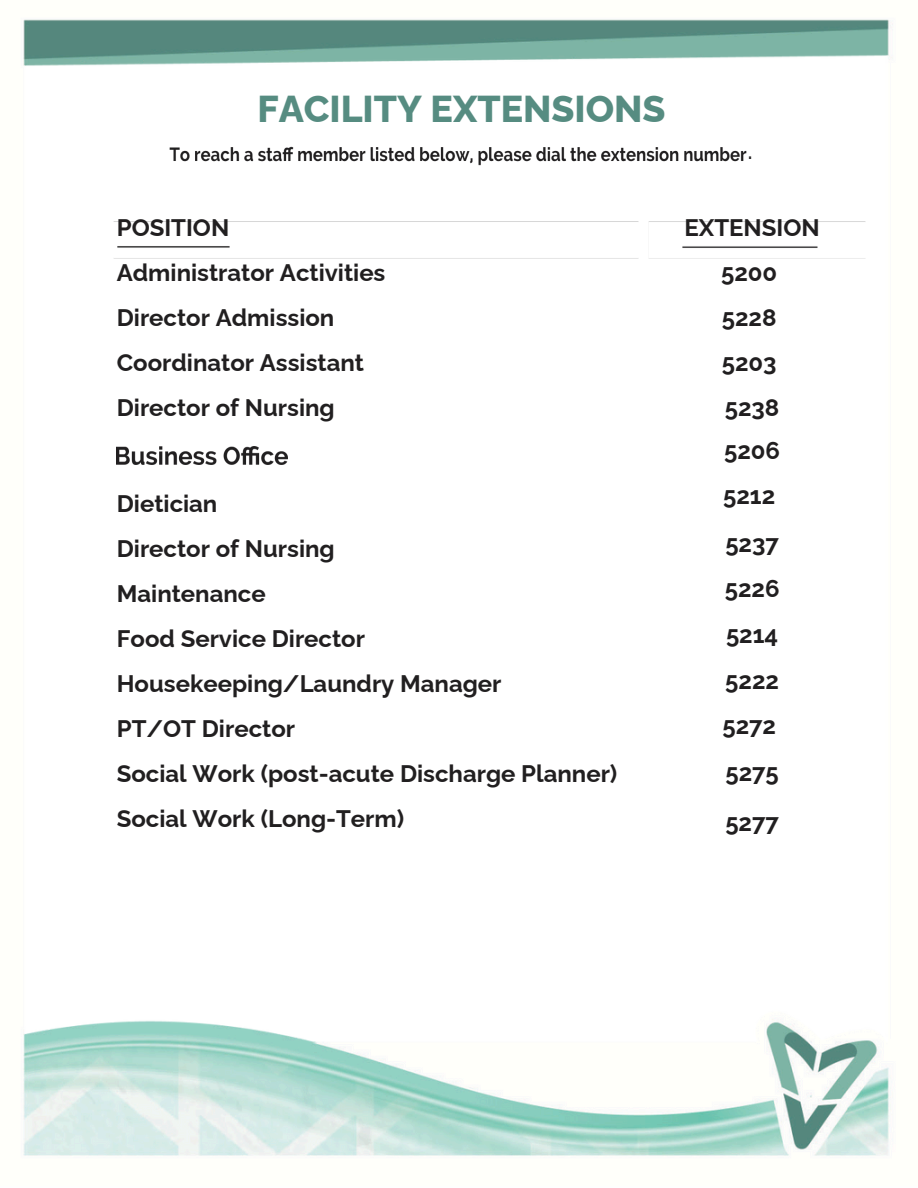
<style>
.page{position:relative;width:918px;height:1188px;background:#fff}
.page>*{position:absolute;margin:0;border:0;box-sizing:border-box;transform-origin:0 0}
.t1{font:800 37.5px "Raleway";color:#568c81}
.t2{font:700 24px/45px "Raleway";color:#211f20}
.t3{font:700 18px "Raleway";color:#211f20}
</style>
<div class="page">
<img style="left:23px;top:19px;width:867px;height:1137px">
<img style="left:117px;top:446px;width:171px;height:18px">
<img style="left:106px;top:214px;width:768px;height:52px">
<img style="left:156px;top:139px;width:603px;height:33px">
<h1 class="t1" style="left:257px;top:87px;width:410px">FACILITY EXTENSIONS</h1>
<p class="t3" style="left:748px;top:142px;width:6px">.</p>
<p class="t2" style="left:117px;top:205px;width:270px">POSITION<br>Administrator Activities<br>Director Admission<br>Coordinator Assistant<br>Director of Nursing</p>
<p class="t2" style="left:117px;top:481px;width:502px">Dietician<br>Director of Nursing<br>Maintenance<br>Food Service Director<br>Housekeeping/Laundry Manager<br>PT/OT Director<br>Social Work (post-acute Discharge Planner)<br>Social Work (Long-Term)</p>
<p class="t2" style="left:684px;top:205px;width:137px;text-align:center">EXTENSION<br>5200<br>5228<br>5203<br>5238</p>
<p class="t2" style="left:723px;top:428px;width:58px">5206<br>5212</p>
<p class="t2" style="left:722px;top:521px;width:59px;line-height:45.6px;text-align:justify">5237<br>5226<br>5214<br>5222<br>5272</p>
<p class="t2" style="left:725px;top:748px;width:55px;line-height:49.5px">5275<br>5277</p>
</div>
